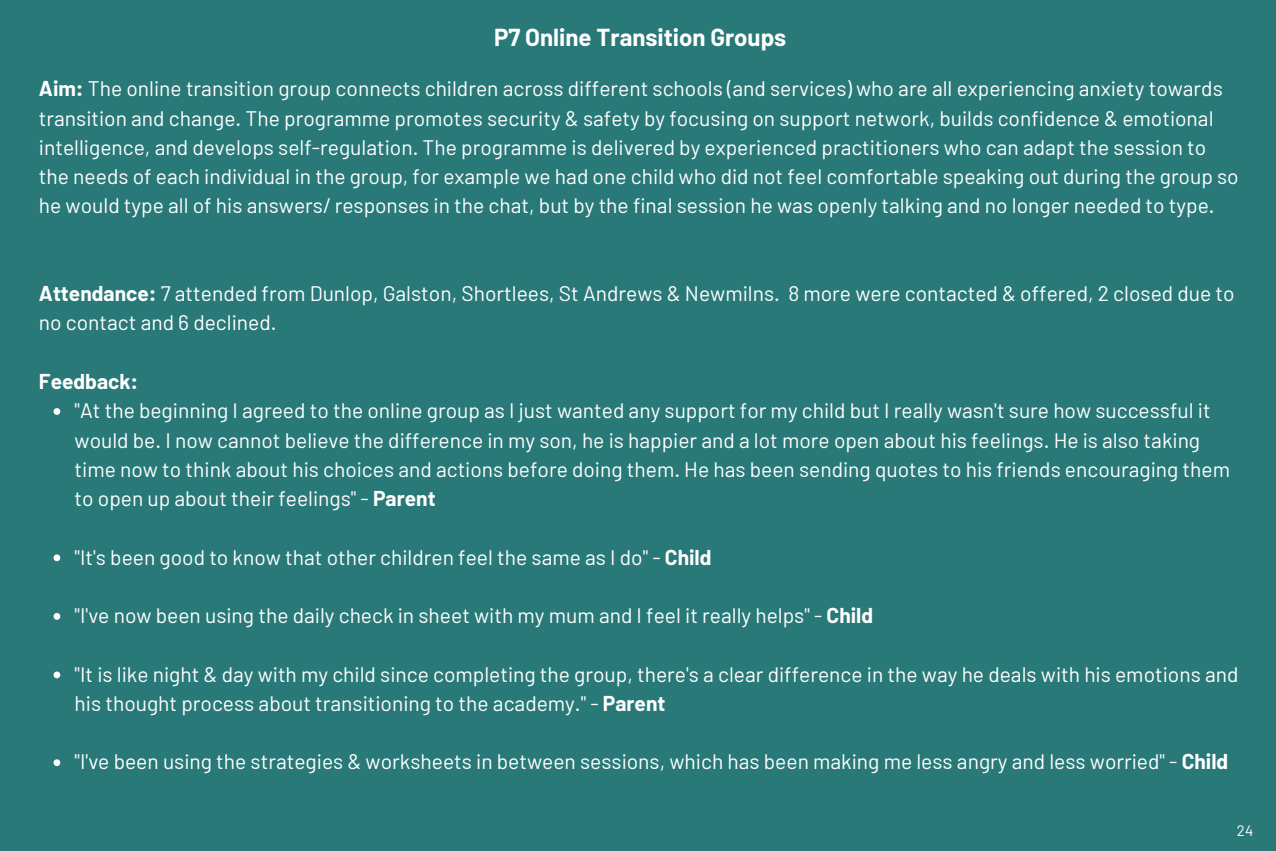
<style>
.page{position:relative;width:1276px;height:851px;background:#fff}
.page>*{position:absolute;margin:0;border:0;box-sizing:border-box;transform-origin:0 0}
.t1{font:700 24px "Barlow";color:#fff}
.t2{font:21px/29.2px "Barlow";color:#fff}
.t3{font:700 21px "Barlow";color:#fff}
.t4{font:15px "Barlow";color:#fff}
.s1{font-weight:700}
</style>
<div class="page">
<div style="left:0;top:0;width:1276px;height:850px;background:#297979"></div>
<svg style="left:54px;top:408px;width:6px;height:7px"></svg>
<svg style="left:54px;top:554px;width:6px;height:7px"></svg>
<svg style="left:54px;top:613px;width:6px;height:6px"></svg>
<svg style="left:54px;top:671px;width:6px;height:7px"></svg>
<svg style="left:54px;top:759px;width:6px;height:7px"></svg>
<p class="t1" style="left:494px;top:22px;width:293px">P7 Online Transition Groups</p>
<p class="t2" style="left:39px;top:73px;width:1201px"><span class="s1">Aim:</span> The online transition group connects children across different schools (and services) who are all experiencing anxiety towards transition and change. The programme promotes security &amp; safety by focusing on support network, builds confidence &amp; emotional intelligence, and develops self-regulation. The programme is delivered by experienced practitioners who can adapt the session to the needs of each individual in the group, for example we had one child who did not feel comfortable speaking out during the group so he would type all of his answers/ responses in the chat, but by the final session he was openly talking and no longer needed to type.</p>
<h2 class="t2" style="left:39px;top:278px;width:1197px"><span class="s1">Attendance:</span> 7 attended from Dunlop, Galston, Shortlees, St Andrews &amp; Newmilns. 8 more were contacted &amp; offered, 2 closed due to no contact and 6 declined.</h2>
<p class="t3" style="left:39px;top:368px;width:101px">Feedback:</p>
<p class="t2" style="left:75px;top:395px;width:1157px">"At the beginning I agreed to the online group as I just wanted any support for my child but I really wasn't sure how successful it would be. I now cannot believe the difference in my son, he is happier and a lot more open about his feelings. He is also taking time now to think about his choices and actions before doing them. He has been sending quotes to his friends encouraging them to open up about their feelings" - <span class="s1">Parent</span></p>
<p class="t2" style="left:75px;top:541px;width:638px">"It's been good to know that other children feel the same as I do" - <span class="s1">Child</span></p>
<p class="t2" style="left:75px;top:600px;width:800px">"I've now been using the daily check in sheet with my mum and I feel it really helps" - <span class="s1">Child</span></p>
<p class="t2" style="left:75px;top:658px;width:1165px">"It is like night &amp; day with my child since completing the group, there's a clear difference in the way he deals with his emotions and his thought process about transitioning to the academy." - <span class="s1">Parent</span></p>
<p class="t2" style="left:75px;top:746px;width:1155px">"I've been using the strategies &amp; worksheets in between sessions, which has been making me less angry and less worried" - <span class="s1">Child</span></p>
<p class="t4" style="left:1237px;top:820px;width:18px">24</p>
</div>
